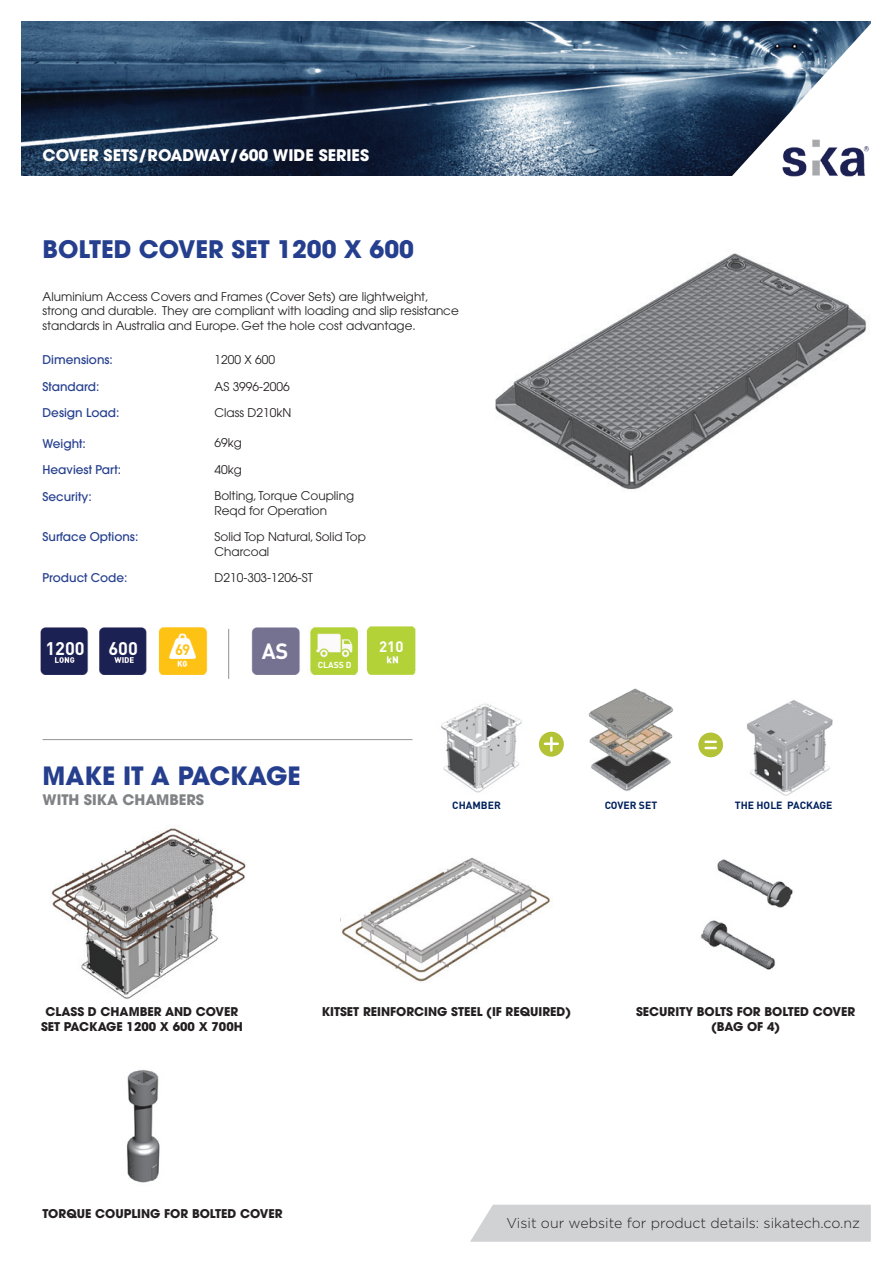
<style>
.page{position:relative;width:893px;height:1263px;background:#fff}
.page>*{position:absolute;margin:0;border:0;box-sizing:border-box;transform-origin:0 0}
.t1{font:700 25.05px "Avant Garde";color:#253f8e}
.t2{font:700 24px "Avant Garde";color:#253f8e}
.t3{font:700 21.75px "DIN";color:#fff}
.t4{font:700 18.15px "DIN";color:#fff}
.t5{font:700 15.9px "Avant Garde";color:#fff}
.t6{font:700 15px "DIN";color:#fff}
.t7{font:700 15px "DIN";color:#fdc215}
.t8{font:700 14.4px "Avant Garde";color:#808285}
.t9{font:300 14.1px "Gotham";color:#231f20}
.t10{font:12px/14.4px "Avant Garde";color:#231f20}
.t11{font:700 12px/14.4px "Avant Garde";color:#231f20;text-align:center}
.t12{font:500 12px "Avant Garde";color:#253f8e}
.Subheading{font:700 10.35px "DIN Pro";color:#00215d}
.t13{font:700 8.7px "DIN";color:#fff}
</style>
<div class="page">
<div style="left:470px;top:1205px;width:401px;height:37px;background:#d1d2d4"></div>
<hr style="left:43px;top:739px;width:369px;height:1px;background:#939598">
<img style="left:441px;top:703px;width:81px;height:90px">
<img style="left:595px;top:771px;width:64px;height:20px">
<img style="left:588px;top:688px;width:86px;height:83px">
<img style="left:746px;top:700px;width:87px;height:96px">
<div style="left:539px;top:732px;width:25px;height:25px;background:#b3c335;border-radius:50%"></div>
<hr style="left:550px;top:737px;width:3px;height:15px;background:#fff">
<hr style="left:544px;top:742px;width:15px;height:3px;background:#fff">
<div style="left:698px;top:732px;width:25px;height:25px;background:#b3c335;border-radius:50%"></div>
<svg style="left:704px;top:740px;width:13px;height:9px"></svg>
<img style="left:21px;top:21px;width:663px;height:154px">
<svg style="left:684px;top:21px;width:187px;height:155px"></svg>
<img style="left:781px;top:138px;width:90px;height:39px">
<img style="left:495px;top:253px;width:372px;height:237px">
<img style="left:366px;top:626px;width:50px;height:49px">
<img style="left:251px;top:627px;width:108px;height:48px">
<img style="left:40px;top:627px;width:107px;height:48px">
<img style="left:158px;top:627px;width:50px;height:48px">
<hr style="left:228px;top:629px;width:1px;height:50px;background:#939598">
<img style="left:51px;top:828px;width:195px;height:171px">
<img style="left:701px;top:859px;width:92px;height:111px">
<img style="left:127px;top:1070px;width:33px;height:113px">
<img style="left:342px;top:857px;width:209px;height:125px">
<p class="t5" style="left:43px;top:145px;width:328px">COVER SETS/ROADWAY/600 WIDE SERIES</p>
<p class="t2" style="left:43px;top:234px;width:373px">BOLTED COVER SET 1200 X 600</p>
<p class="t10" style="left:43px;top:289px;width:418px">Aluminium Access Covers and Frames (Cover Sets) are lightweight, strong and durable. They are compliant with loading and slip resistance standards in Australia and Europe. Get the hole cost advantage.</p>
<p class="t12" style="left:43px;top:353px;width:72px">Dimensions:</p>
<p class="t10" style="left:214px;top:353px;width:62px">1200 X 600</p>
<p class="t12" style="left:43px;top:379px;width:59px">Standard:</p>
<p class="t10" style="left:214px;top:379px;width:77px">AS 3996-2006</p>
<p class="t12" style="left:43px;top:406px;width:78px">Design Load:</p>
<p class="t10" style="left:214px;top:406px;width:78px">Class D210kN</p>
<p class="t12" style="left:43px;top:436px;width:45px">Weight:</p>
<p class="t10" style="left:214px;top:436px;width:29px">69kg</p>
<p class="t12" style="left:43px;top:462px;width:80px">Heaviest Part:</p>
<p class="t10" style="left:214px;top:462px;width:29px">40kg</p>
<p class="t12" style="left:43px;top:489px;width:51px">Security:</p>
<p class="t10" style="left:214px;top:489px;width:141px">Bolting, Torque Coupling<br>Reqd for Operation</p>
<p class="t12" style="left:43px;top:529px;width:97px">Surface Options:</p>
<p class="t10" style="left:214px;top:529px;width:153px">Solid Top Natural, Solid Top<br>Charcoal</p>
<p class="t12" style="left:43px;top:570px;width:87px">Product Code:</p>
<p class="t10" style="left:214px;top:570px;width:100px">D210-303-1206-ST</p>
<p class="t4" style="left:45px;top:636px;width:41px">1200</p>
<p class="t4" style="left:108px;top:636px;width:31px">600</p>
<p class="t7" style="left:175px;top:640px;width:16px">69</p>
<p class="t6" style="left:379px;top:636px;width:26px">210</p>
<p class="t3" style="left:262px;top:636px;width:28px">AS</p>
<p class="t13" style="left:318px;top:659px;width:35px">CLASS D</p>
<h1 class="t1" style="left:43px;top:760px;width:260px">MAKE IT A PACKAGE</h1>
<p class="t8" style="left:43px;top:790px;width:163px">WITH SIKA CHAMBERS</p>
<p class="Subheading" style="left:452px;top:798px;width:50px">CHAMBER</p>
<p class="Subheading" style="left:605px;top:798px;width:54px">COVER SET</p>
<p class="Subheading" style="left:735px;top:798px;width:99px">THE HOLE PACKAGE</p>
<p class="t11" style="left:41px;top:1005px;width:203px">CLASS D CHAMBER AND COVER<br>SET PACKAGE 1200 X 600 X 700H</p>
<p class="t11" style="left:322px;top:1005px;width:251px">KITSET REINFORCING STEEL (IF REQUIRED)</p>
<p class="t11" style="left:636px;top:1005px;width:221px">SECURITY BOLTS FOR BOLTED COVER (BAG OF 4)</p>
<p class="t11" style="left:43px;top:1207px;width:242px">TORQUE COUPLING FOR BOLTED COVER</p>
<p class="t9" style="left:507px;top:1215px;width:355px">Visit our website for product details: sikatech.co.nz</p>
</div>
